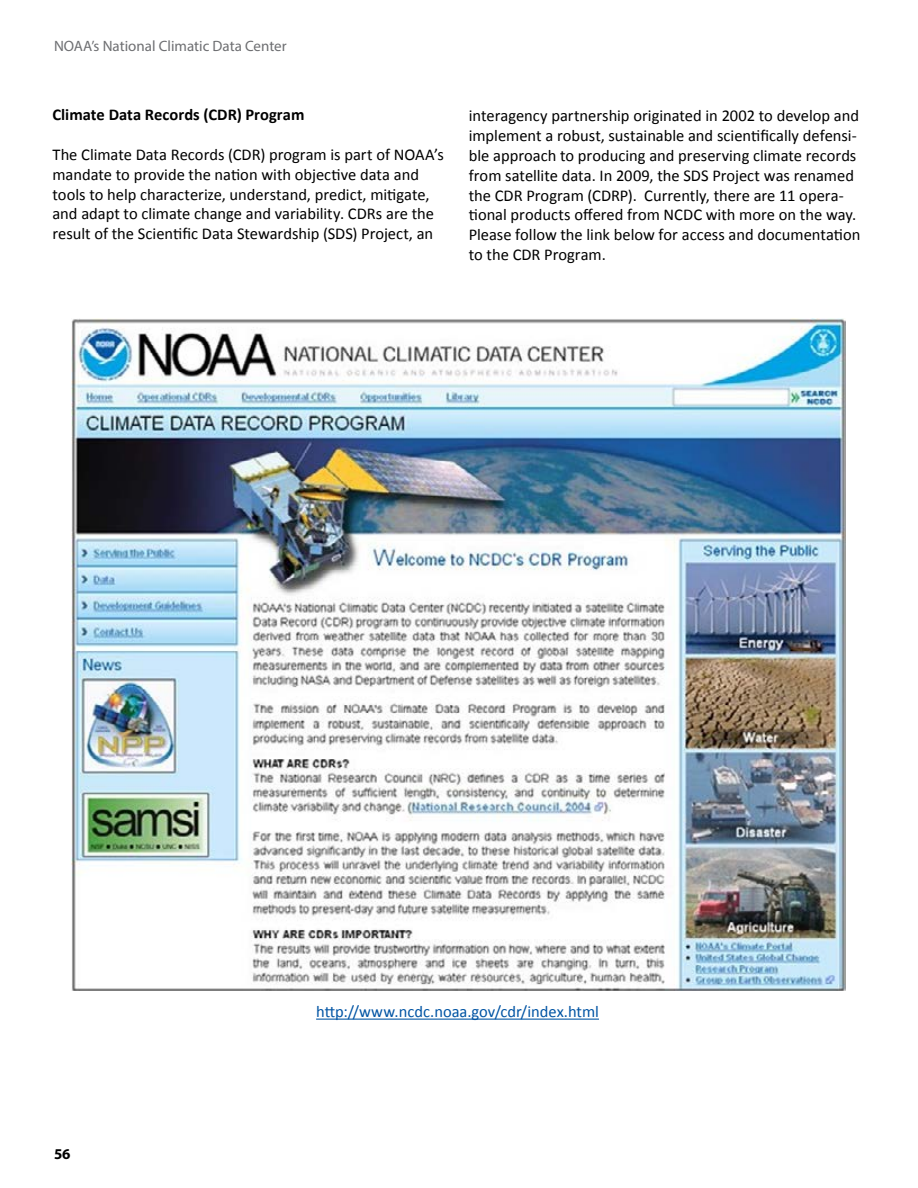
<style>
.page{position:relative;width:918px;height:1188px;background:#fff}
.page>*{position:absolute;margin:0;border:0;box-sizing:border-box;transform-origin:0 0}
.t1{font:16.5px/19.8px "Calibri";color:#000}
.t2{font:16.5px "Calibri";color:#0054a4}
.t3{font:700 16.5px "Calibri";color:#000}
.t4{font:15px "Myriad Pro";color:#6d6e71}
.t5{font:700 15px "Myriad Pro";color:#000}
</style>
<div class="page">
<img style="left:71px;top:319px;width:774px;height:671px">
<hr style="left:316px;top:1019px;width:283px;height:1px;background:#0054a4">
<p class="t4" style="left:54px;top:37px;width:234px">NOAA’s National Climatic Data Center</p>
<p class="t3" style="left:52px;top:104px;width:253px">Climate Data Records (CDR) Program</p>
<p class="t1" style="left:52px;top:145px;width:393px">The Climate Data Records (CDR) program is part of NOAA’s mandate to provide the nation with objective data and tools to help characterize, understand, predict, mitigate, and adapt to climate change and variability. CDRs are the result of the Scientific Data Stewardship (SDS) Project, an</p>
<p class="t1" style="left:469px;top:106px;width:393px">interagency partnership originated in 2002 to develop and implement a robust, sustainable and scientifically defensi&shy;ble approach to producing and preserving climate records from satellite data. In 2009, the SDS Project was renamed the CDR Program (CDRP). Currently, there are 11 opera&shy;tional products offered from NCDC with more on the way.<br>Please follow the link below for access and documentation to the CDR Program.</p>
<p class="t5" style="left:54px;top:1144px;width:18px">56</p>
<p class="t2" style="left:316px;top:1001px;width:284px">http://www.ncdc.noaa.gov/cdr/index.html</p>
</div>
